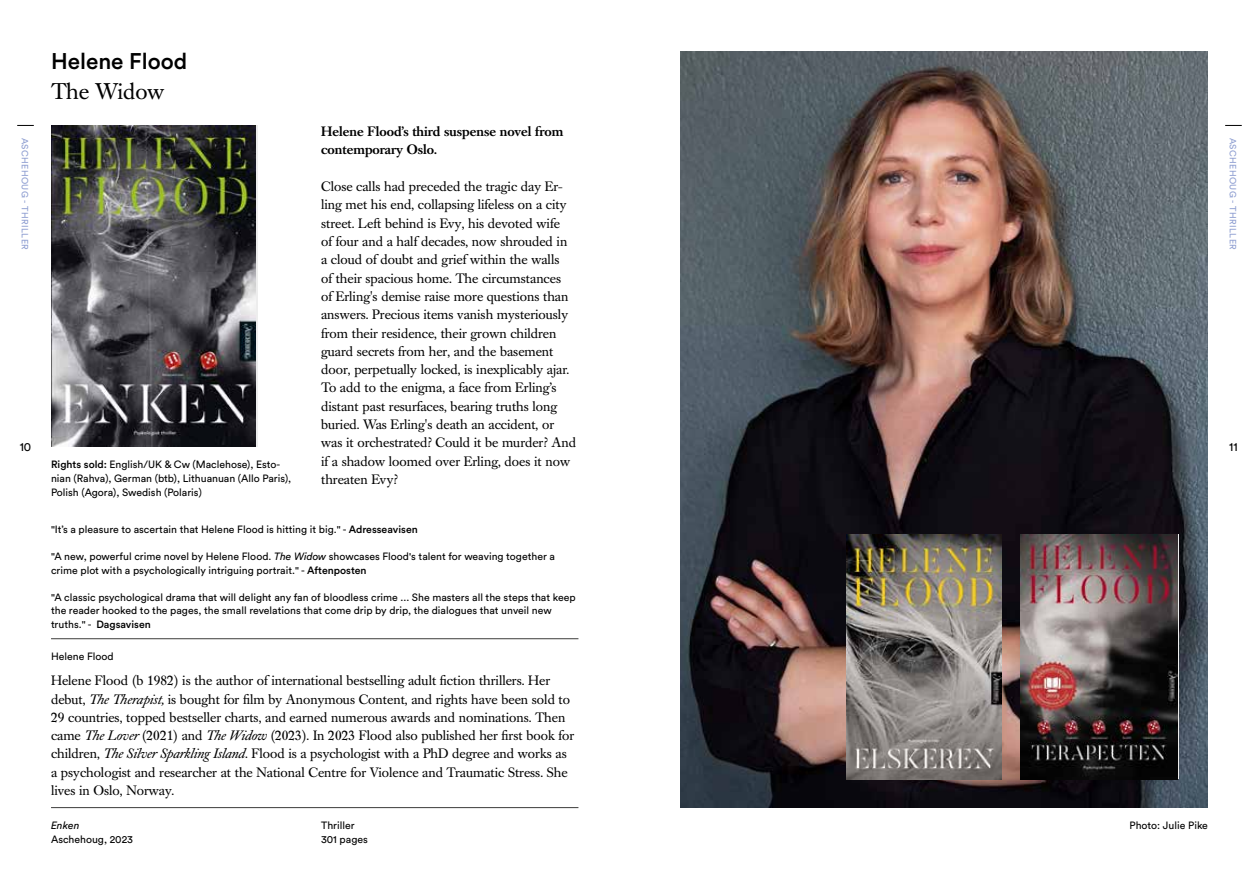
<style>
.page{position:relative;width:1259px;height:893px;background:#fff}
.page>*{position:absolute;margin:0;border:0;box-sizing:border-box;transform-origin:0 0}
.t1{font:500 22.5px "Circular Std";color:#000}
.t2{font:22.5px "Caslon Book BE";color:#000}
.t3{font:13.5px/18.3px "Caslon Book BE";color:#000}
.t4{font:500 13.5px "Caslon Book BE";color:#000}
.t5{font:12px "Circular Std";color:#000}
.t6{font:10.5px/13.5px "Circular Std";color:#000}
.t7{font:italic 10.5px "Circular Std";letter-spacing:-.005em;color:#000}
.t8{font:9px "Circular Std";letter-spacing:.04em;color:#8e9ed1}
.s1{font-weight:500}
.s2{font-style:italic}
</style>
<div class="page">
<svg style="left:17px;top:125px;width:17px;height:1px"></svg>
<svg style="left:1225px;top:125px;width:16px;height:1px"></svg>
<img style="left:51px;top:125px;width:205px;height:321px">
<hr style="left:51px;top:807px;width:527px;height:1px;background:#3c3c3b">
<hr style="left:51px;top:638px;width:527px;height:1px;background:#3c3c3b">
<img style="left:680px;top:51px;width:528px;height:756px">
<img style="left:846px;top:534px;width:155px;height:245px">
<img style="left:1020px;top:534px;width:157px;height:245px">
<h1 class="t1" style="left:51px;top:47px;width:138px">Helene Flood</h1>
<h1 class="t2" style="left:51px;top:78px;width:115px">The Widow</h1>
<p class="t4" style="left:321px;top:124px;width:244px">Helene Flood’s third suspense novel from</p>
<p class="t8" style="left:30px;top:138px;width:113px;rotate:90deg">ASCHEHOUG - THRILLER</p>
<p class="t8" style="left:1238px;top:138px;width:113px;rotate:90deg">ASCHEHOUG - THRILLER</p>
<p class="t4" style="left:321px;top:142px;width:117px">contemporary Oslo.</p>
<p class="t3" style="left:321px;top:178px;width:256px">Close calls had preceded the tragic day Er&shy;ling met his end, collapsing lifeless on a city street. Left behind is Evy, his devoted wife<br>of four and a half decades, now shrouded in a cloud of doubt and grief within the walls<br>of their spacious home. The circumstances<br>of Erling's demise raise more questions than answers. Precious items vanish mysteriously from their residence, their grown children guard secrets from her, and the basement door, perpetually locked, is inexplicably ajar.<br>To add to the enigma, a face from Erling’s distant past resurfaces, bearing truths long buried. Was Erling's death an accident, or was it orchestrated? Could it be murder? And if a shadow loomed over Erling, does it now threaten Evy?</p>
<p class="t5" style="left:20px;top:440px;width:13px">10</p>
<p class="t5" style="left:1229px;top:440px;width:10px">11</p>
<p class="t6" style="left:51px;top:458px;width:242px"><span class="s1">Rights sold:</span> English/UK &amp; Cw (Maclehose), Esto&shy;nian (Rahva), German (btb), Lithuanuan (Allo Paris),<br>Polish (Agora), Swedish (Polaris)</p>
<p class="t6" style="left:51px;top:523px;width:368px">"It’s a pleasure to ascertain that Helene Flood is hitting it big." - <span class="s1">Adresseavisen</span></p>
<p class="t6" style="left:51px;top:550px;width:505px">"A new, powerful crime novel by Helene Flood. <span class="s2">The Widow</span> showcases Flood's talent for weaving together a crime plot with a psychologically intriguing portrait." - <span class="s1">Aftenposten</span></p>
<p class="t6" style="left:51px;top:590px;width:526px">"A classic psychological drama that will delight any fan of bloodless crime ... She masters all the steps that keep the reader hooked to the pages, the small revelations that come drip by drip, the dialogues that unveil new truths." - <span class="s1">Dagsavisen</span></p>
<p class="t6" style="left:51px;top:650px;width:64px">Helene Flood</p>
<p class="t3" style="left:51px;top:672px;width:525px">Helene Flood (b 1982) is the author of international bestselling adult fiction thrillers. Her debut, <span class="s2">The Therapist,</span> is bought for film by Anonymous Content, and rights have been sold to 29 countries, topped bestseller charts, and earned numerous awards and nominations. Then came <span class="s2">The Lover</span> (2021) and <span class="s2">The Widow</span> (2023). In 2023 Flood also published her first book for children, <span class="s2">The Silver Sparkling Island</span>. Flood is a psychologist with a PhD degree and works as a psychologist and researcher at the National Centre for Violence and Traumatic Stress. She lives in Oslo, Norway.</p>
<p class="t7" style="left:51px;top:819px;width:30px">Enken</p>
<p class="t6" style="left:51px;top:832px;width:84px">Aschehoug, 2023</p>
<p class="t6" style="left:321px;top:819px;width:48px">Thriller<br>301 pages</p>
<p class="t6" style="left:1129px;top:819px;width:80px">Photo: Julie Pike</p>
</div>
